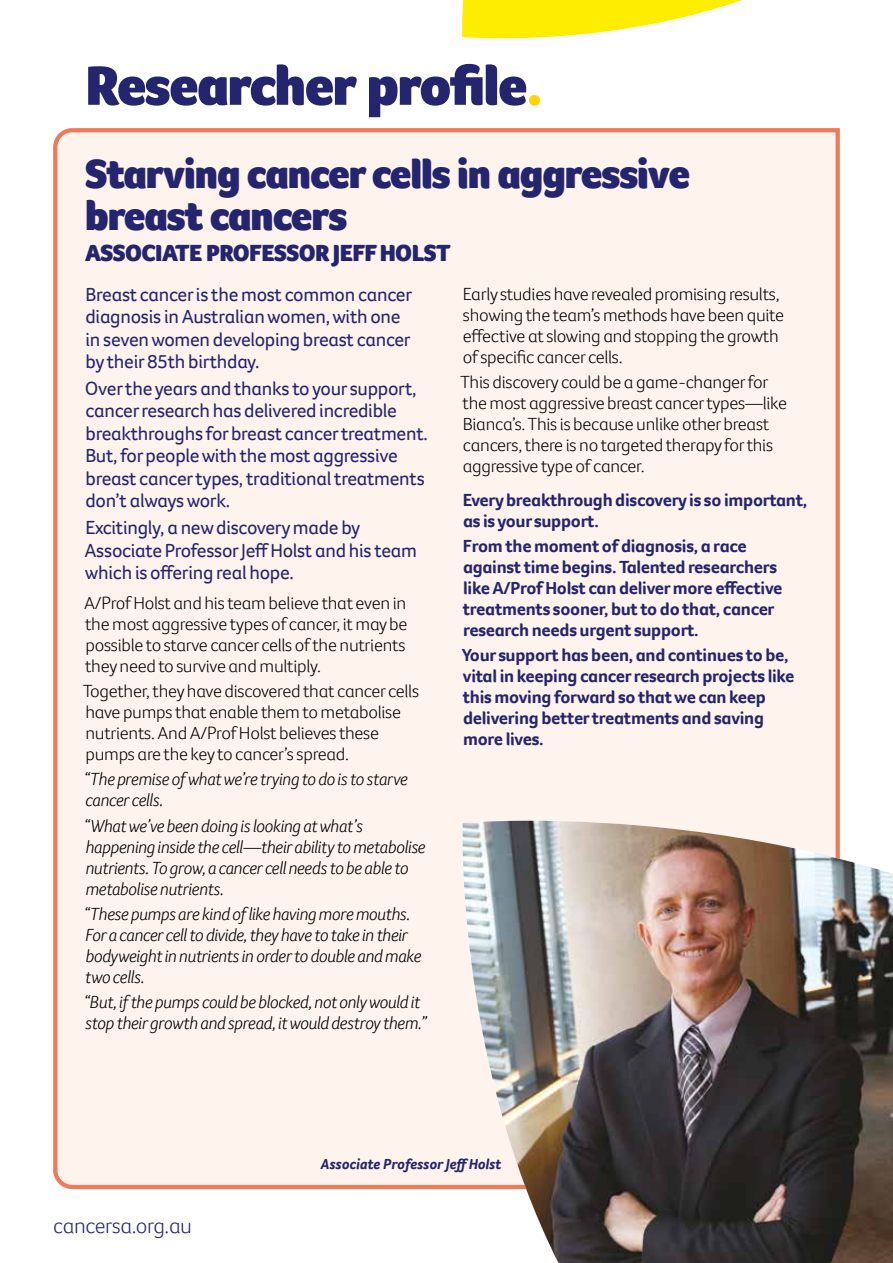
<style>
.page{position:relative;width:893px;height:1263px;background:#fff}
.page>*{position:absolute;margin:0;border:0;box-sizing:border-box;transform-origin:0 0}
.t1{font:900 57px "Foco CC";letter-spacing:-.025em;color:#25256f}
.t2{font:900 42px/42px "Foco CC";letter-spacing:-.025em;color:#25256f}
.t3{font:900 24px "Foco CC";letter-spacing:-.025em;color:#25256f}
.t4{font:300 21.75px "Foco CC";letter-spacing:-.015em;color:#25256f}
.t5{font:19.5px/22.5px "Foco CC";letter-spacing:-.015em;color:#25256f}
.t6{font:300 18px/21px "Foco CC";letter-spacing:-.015em;color:#000}
.t7{font:italic 300 18px/21px "Foco CC";letter-spacing:-.02em;color:#000}
.t8{font:700 18px/21px "Foco CC";letter-spacing:-.015em;color:#25256f}
.t9{font:italic 700 15px "Foco CC";color:#25256f}
.s1{color:#ffd500}
</style>
<div class="page">
<svg style="left:462px;top:0;width:280px;height:39px"></svg>
<div style="left:53px;top:128px;width:787px;height:1062px;background:#fef3ed"></div>
<div style="left:455px;top:804px;width:385px;height:386px;background:#fef3ed"></div>
<img style="left:461px;top:821px;width:432px;height:442px">
<h1 class="t1" style="left:85px;top:48px;width:459px">Researcher profile<span class="s1">.</span></h1>
<h2 class="t2" style="left:85px;top:153px;width:607px">Starving cancer cells in aggressive breast cancers</h2>
<h3 class="t3" style="left:85px;top:237px;width:367px">ASSOCIATE PROFESSOR JEFF HOLST</h3>
<p class="t5" style="left:85px;top:283px;width:328px">Breast cancer is the most common cancer diagnosis in Australian women, with one in seven women developing breast cancer by their 85th birthday.</p>
<p class="t5" style="left:85px;top:377px;width:344px">Over the years and thanks to your support, cancer research has delivered incredible breakthroughs for breast cancer treatment.<br>But, for people with the most aggressive breast cancer types, traditional treatments don’t always work.</p>
<p class="t5" style="left:84px;top:516px;width:334px">Excitingly, a new discovery made by<br>Associate Professor Jeff Holst and his team which is offering real hope.</p>
<p class="t6" style="left:84px;top:592px;width:325px;text-align:justify">A/Prof Holst and his team believe that even in the most aggressive types of cancer, it may be possible to starve cancer cells of the nutrients they need to survive and multiply.</p>
<p class="t6" style="left:83px;top:680px;width:337px">Together, they have discovered that cancer cells have pumps that enable them to metabolise nutrients. And A/Prof Holst believes these pumps are the key to cancer’s spread.</p>
<p class="t7" style="left:83px;top:768px;width:326px">“The premise of what we’re trying to do is to starve cancer cells.</p>
<p class="t7" style="left:83px;top:815px;width:344px">“What we’ve been doing is looking at what’s happening inside the cell—their ability to metabolise nutrients. To grow, a cancer cell needs to be able to metabolise nutrients.</p>
<p class="t7" style="left:83px;top:903px;width:339px">“These pumps are kind of like having more mouths.<br>For a cancer cell to divide, they have to take in their bodyweight in nutrients in order to double and make two cells.</p>
<p class="t7" style="left:83px;top:991px;width:345px">“But, if the pumps could be blocked, not only would it stop their growth and spread, it would destroy them.”</p>
<p class="t6" style="left:463px;top:283px;width:323px">Early studies have revealed promising results, showing the team’s methods have been quite effective at slowing and stopping the growth of specific cancer cells.</p>
<p class="t6" style="left:461px;top:371px;width:328px">This discovery could be a game-changer for the most aggressive breast cancer types—like Bianca’s. This is because unlike other breast cancers, there is no targeted therapy for this aggressive type of cancer.</p>
<p class="t8" style="left:463px;top:489px;width:346px">Every breakthrough discovery is so important, as is your support.</p>
<p class="t8" style="left:463px;top:535px;width:321px">From the moment of diagnosis, a race against time begins. Talented researchers like A/Prof Holst can deliver more effective treatments sooner, but to do that, cancer research needs urgent support.</p>
<p class="t8" style="left:462px;top:644px;width:334px">Your support has been, and continues to be, vital in keeping cancer research projects like this moving forward so that we can keep delivering better treatments and saving more lives.</p>
<p class="t4" style="left:53px;top:1211px;width:140px">cancersa.org.au</p>
<p class="t9" style="left:321px;top:1154px;width:182px">Associate Professor Jeff Holst</p>
</div>
